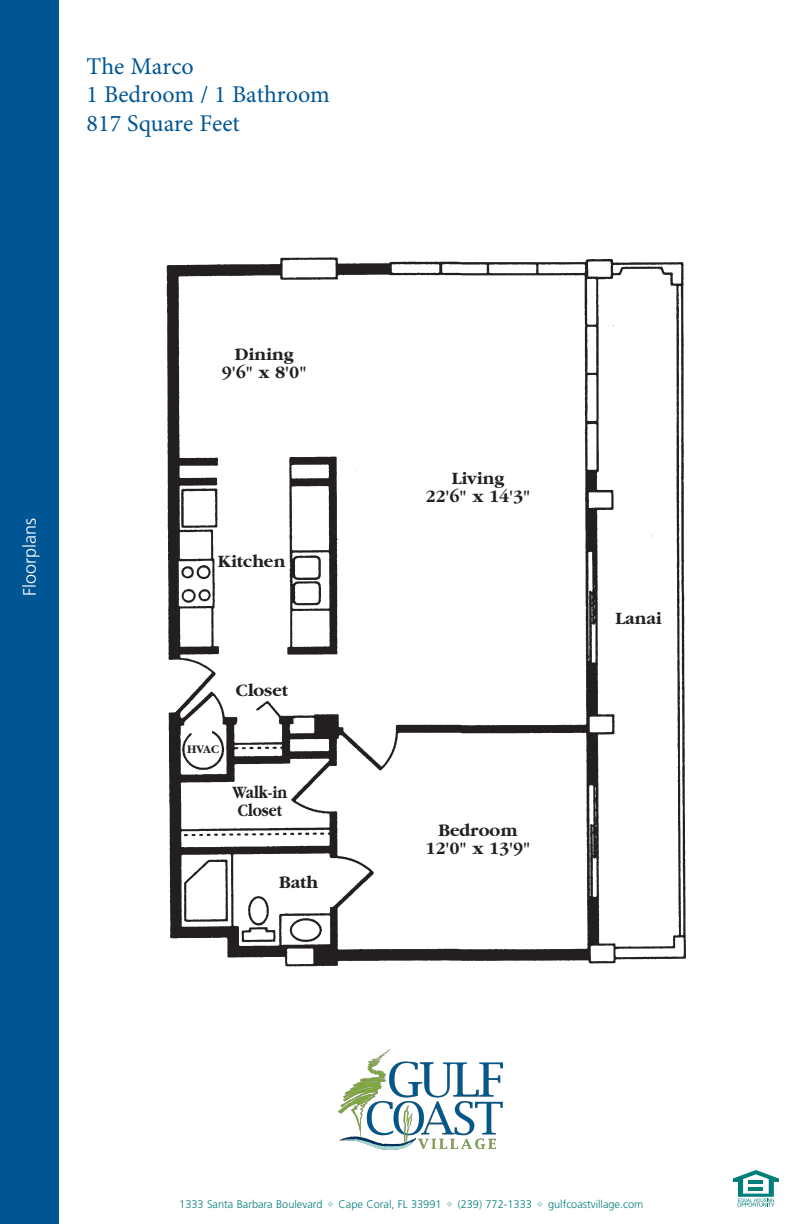
<style>
.page{position:relative;width:792px;height:1224px;background:#fff}
.page>*{position:absolute;margin:0;border:0;box-sizing:border-box;transform-origin:0 0}
.t1{font:24px/28.8px "Minion Pro";color:#005595}
.t2{font:700 18px/18px "Garamond";color:#231f20;text-align:center}
.t3{font:700 18px/18px "Garamond";color:#231f20;scale:.85 1}
.t4{font:300 18px "Frutiger";color:#fff}
.t5{font:700 12px "Garamond";color:#231f20}
.t6{font:300 11px "Frutiger";color:#007e7a}
.s1{color:#a0cccd}
</style>
<div class="page">
<div style="left:0;top:0;width:58px;height:1224px;background:#005595"></div>
<svg style="left:733px;top:1170px;width:46px;height:37px"></svg>
<img style="left:166px;top:257px;width:520px;height:710px">
<img style="left:338px;top:1050px;width:165px;height:100px">
<h1 class="t1" style="left:87px;top:52px;width:245px">The Marco<br>1 Bedroom / 1 Bathroom<br>817 Square Feet</h1>
<h2 class="t4" style="left:22px;top:596px;width:79px;rotate:-90deg">Floorplans</h2>
<h2 class="t2" style="left:222px;top:344px;width:86px">Dining<br>9'6" x 8'0"</h2>
<h2 class="t2" style="left:218px;top:552px;width:69px">Kitchen</h2>
<h2 class="t2" style="left:236px;top:681px;width:54px">Closet</h2>
<p class="t5" style="left:187px;top:742px;width:33px">HVAC</p>
<h2 class="t3" style="left:232px;top:783px;width:66px">Walk-in<br>Closet</h2>
<h2 class="t2" style="left:279px;top:873px;width:40px">Bath</h2>
<h2 class="t2" style="left:425px;top:469px;width:107px">Living<br>22'6" x 14'3"</h2>
<h2 class="t2" style="left:425px;top:821px;width:107px">Bedroom<br>12'0" x 13'9"</h2>
<h2 class="t2" style="left:615px;top:608px;width:48px">Lanai</h2>
<p class="t6" style="left:179px;top:1200px;width:466px">1333 Santa Barbara Boulevard <span class="s1">❖</span> Cape Coral, FL 33991 <span class="s1">❖</span> (239) 772-1333 <span class="s1">❖</span> gulfcoastvillage.com</p>
</div>
